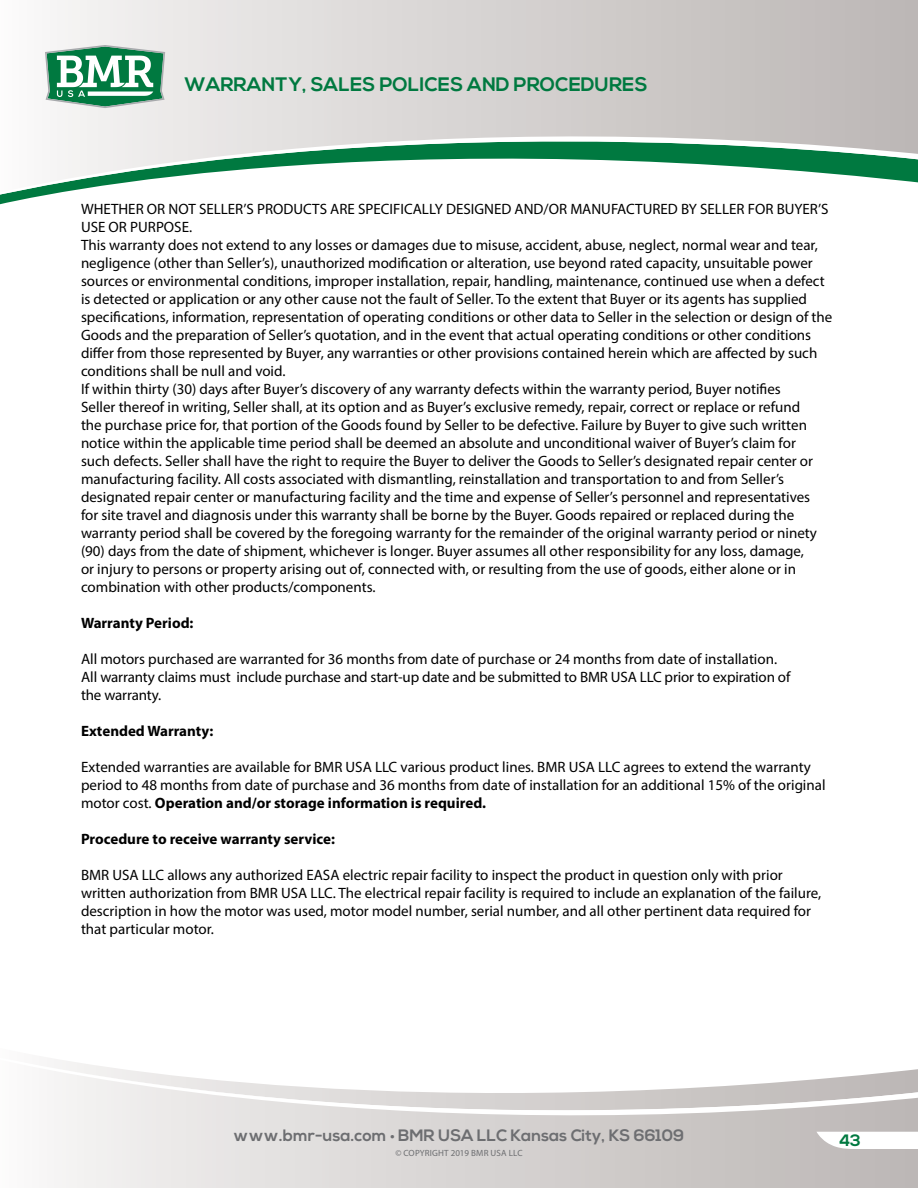
<style>
.page{position:relative;width:918px;height:1188px;background:#fff}
.page>*{position:absolute;margin:0;border:0;box-sizing:border-box;transform-origin:0 0}
.t1{font:700 19.5px "Nexa";color:#007940}
.t2{font:700 16.5px "Nexa";color:#6d6e71}
.t3{font:700 16.5px "Nexa";color:#007940}
.t4{font:15px/18px "Myriad Pro";color:#000}
.t5{font:700 15px "Myriad Pro";color:#000}
.t6{font:9px "Myriad Pro";letter-spacing:.02em;color:#6d6e71}
.s1{font-weight:700}
.s2{font-family:"Myriad Pro";font-weight:400}
</style>
<div class="page">
<svg style="left:54px;top:1157px;width:864px;height:31px;background:#d7d3d2"></svg>
<svg style="left:54px;top:1059px;width:864px;height:98px"></svg>
<svg style="left:57px;top:0;width:861px;height:95px;background:#d5d1d0"></svg>
<svg style="left:0;top:95px;width:918px;height:104px"></svg>
<svg style="left:45px;top:45px;width:120px;height:63px"></svg>
<svg style="left:816px;top:1132px;width:102px;height:17px"></svg>
<h1 class="t1" style="left:184px;top:73px;width:465px">WARRANTY, SALES POLICES AND PROCEDURES</h1>
<p class="t4" style="left:81px;top:199px;width:753px">WHETHER OR NOT SELLER’S PRODUCTS ARE SPECIFICALLY DESIGNED AND/OR MANUFACTURED BY SELLER FOR BUYER’S USE OR PURPOSE.<br>This warranty does not extend to any losses or damages due to misuse, accident, abuse, neglect, normal wear and tear, negligence (other than Seller’s), unauthorized modification or alteration, use beyond rated capacity, unsuitable power sources or environmental conditions, improper installation, repair, handling, maintenance, continued use when a defect is detected or application or any other cause not the fault of Seller. To the extent that Buyer or its agents has supplied specifications, information, representation of operating conditions or other data to Seller in the selection or design of the Goods and the preparation of Seller’s quotation, and in the event that actual operating conditions or other conditions differ from those represented by Buyer, any warranties or other provisions contained herein which are affected by such conditions shall be null and void.<br>If within thirty (30) days after Buyer’s discovery of any warranty defects within the warranty period, Buyer notifies<br>Seller thereof in writing, Seller shall, at its option and as Buyer’s exclusive remedy, repair, correct or replace or refund<br>the purchase price for, that portion of the Goods found by Seller to be defective. Failure by Buyer to give such written notice within the applicable time period shall be deemed an absolute and unconditional waiver of Buyer’s claim for<br>such defects. Seller shall have the right to require the Buyer to deliver the Goods to Seller’s designated repair center or manufacturing facility. All costs associated with dismantling, reinstallation and transportation to and from Seller’s designated repair center or manufacturing facility and the time and expense of Seller’s personnel and representatives<br>for site travel and diagnosis under this warranty shall be borne by the Buyer. Goods repaired or replaced during the warranty period shall be covered by the foregoing warranty for the remainder of the original warranty period or ninety (90) days from the date of shipment, whichever is longer. Buyer assumes all other responsibility for any loss, damage,<br>or injury to persons or property arising out of, connected with, or resulting from the use of goods, either alone or in combination with other products/components.</p>
<p class="t5" style="left:81px;top:613px;width:114px">Warranty Period:</p>
<p class="t4" style="left:81px;top:649px;width:711px">All motors purchased are warranted for 36 months from date of purchase or 24 months from date of installation.<br>All warranty claims must include purchase and start-up date and be submitted to BMR USA LLC prior to expiration of the warranty.</p>
<p class="t5" style="left:81px;top:721px;width:134px">Extended Warranty:</p>
<p class="t4" style="left:81px;top:757px;width:746px">Extended warranties are available for BMR USA LLC various product lines. BMR USA LLC agrees to extend the warranty period to 48 months from date of purchase and 36 months from date of installation for an additional 15% of the original motor cost. <span class="s1">Operation and/or storage information is required.</span></p>
<p class="t5" style="left:81px;top:829px;width:255px">Procedure to receive warranty service:</p>
<p class="t4" style="left:81px;top:865px;width:742px">BMR USA LLC allows any authorized EASA electric repair facility to inspect the product in question only with prior written authorization from BMR USA LLC. The electrical repair facility is required to include an explanation of the failure, description in how the motor was used, motor model number, serial number, and all other pertinent data required for that particular motor.</p>
<p class="t2" style="left:234px;top:1126px;width:452px">www.bmr-usa.com <span class="s2">•</span> BMR USA LLC Kansas City, KS 66109</p>
<p class="t6" style="left:395px;top:1147px;width:129px">© COPYRIGHT 2019 BMR USA LLC</p>
<p class="t3" style="left:839px;top:1130px;width:23px">43</p>
</div>
